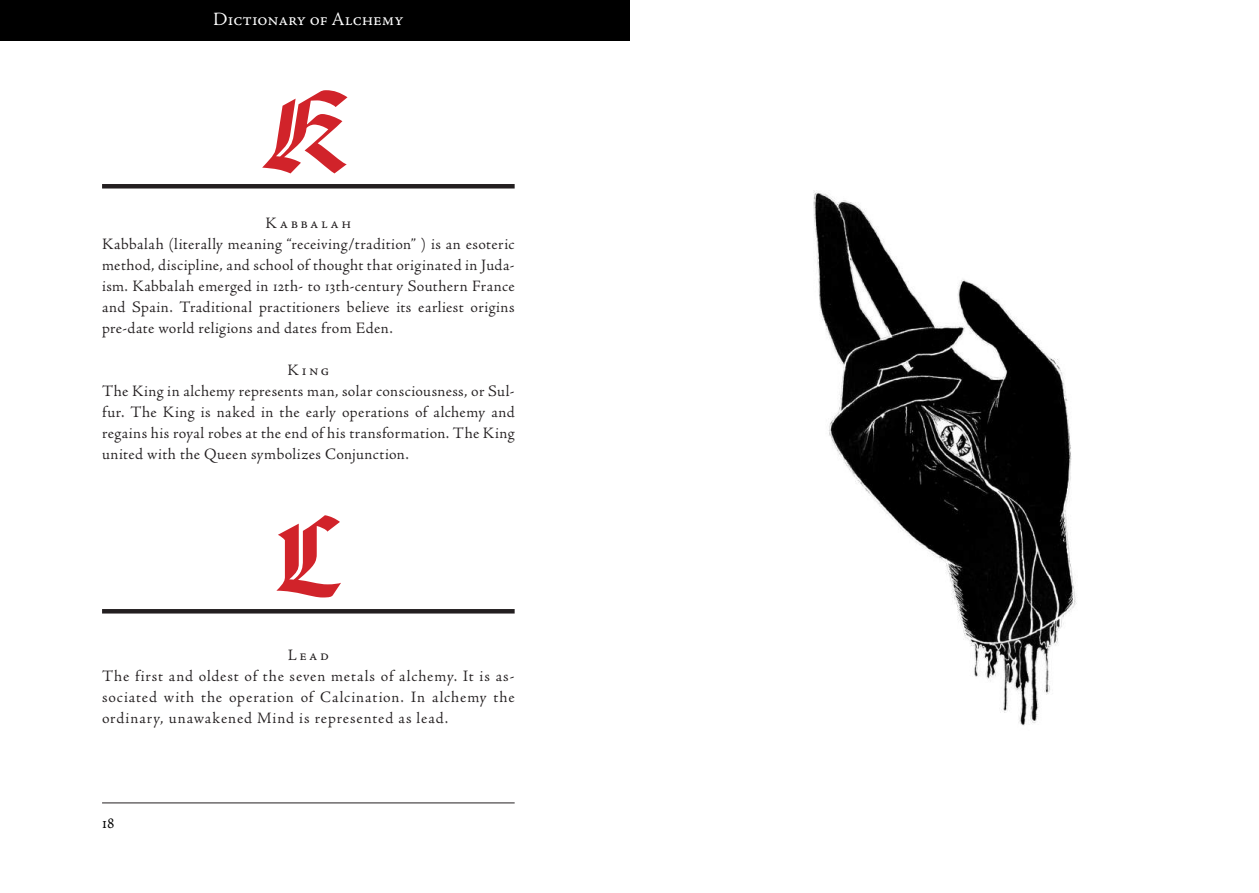
<style>
.page{position:relative;width:1259px;height:893px;background:#fff}
.page>*{position:absolute;margin:0;border:0;box-sizing:border-box;transform-origin:0 0}
.t1{font:121.5px "San Marco";color:#d1232a}
.t2{font:19.5px "Adobe Jenson Regular SC";color:#fff}
.t3{font:18px "Adobe Jenson Regular SC";color:#000}
.t4{font:16.5px/21px "Adobe Jenson";letter-spacing:.035em;color:#231f20;text-align:justify}
.t5{font:16.5px "Adobe Jenson Regular SC";letter-spacing:.155em;color:#231f20}
.s1{font-family:"Adobe Jenson Regular SC"}
</style>
<div class="page">
<hr style="left:102px;top:802px;width:412px;height:1px;background:#231f20">
<div style="left:0;top:0;width:629px;height:40px;background:#000"></div>
<div style="left:102px;top:184px;width:412px;height:5px;background:#231f20"></div>
<hr style="left:102px;top:609px;width:412px;height:4px;background:#231f20">
<img style="left:813px;top:190px;width:264px;height:536px">
<p class="t2" style="left:213px;top:9px;width:192px">Dictionary of Alchemy</p>
<h1 class="t1" style="left:266px;top:69px;width:87px">K</h1>
<p class="t5" style="left:265px;top:215px;width:87px">Kabbalah</p>
<p class="t4" style="left:102px;top:234px;width:414px">Kabbalah (literally meaning “receiving/tradition” ) is an esoteric method, discipline, and school of thought that originated in Juda&shy;ism. Kabbalah emerged in <span class="s1">12</span>th- to <span class="s1">13</span>th-century Southern France and Spain. Traditional practitioners believe its earliest origins pre-date world religions and dates from Eden.</p>
<p class="t5" style="left:288px;top:362px;width:43px">King</p>
<p class="t4" style="left:102px;top:381px;width:414px">The King in alchemy represents man, solar consciousness, or Sul&shy;fur. The King is naked in the early operations of alchemy and regains his royal robes at the end of his transformation. The King united with the Queen symbolizes Conjunction.</p>
<h1 class="t1" style="left:274px;top:494px;width:69px">L</h1>
<p class="t5" style="left:288px;top:647px;width:43px">Lead</p>
<p class="t4" style="left:102px;top:666px;width:414px">The first and oldest of the seven metals of alchemy. It is as&shy;sociated with the operation of Calcination. In alchemy the ordinary, unawakened Mind is represented as lead.</p>
<p class="t3" style="left:102px;top:813px;width:14px">18</p>
</div>
